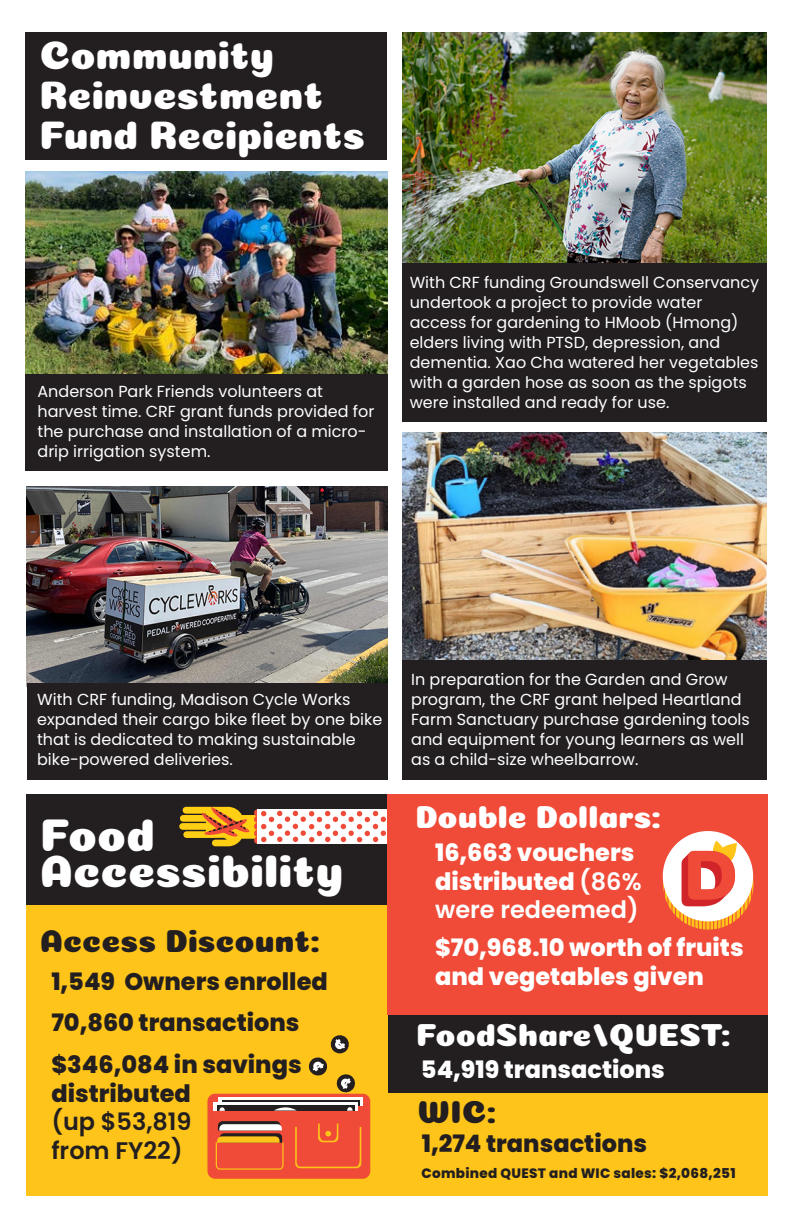
<style>
.page{position:relative;width:792px;height:1224px;background:#fff}
.page>*{position:absolute;margin:0;border:0;box-sizing:border-box;transform-origin:0 0}
.t1{font:46px "Coiny";color:#fff}
.t2{font:40px/40px "Coiny";color:#fff}
.t3{font:32px "Coiny";color:#fff}
.t4{font:32px "Coiny";color:#231f20}
.t5{font:800 24px/28.8px "Poppins";color:#fff}
.t6{font:800 24px "Poppins";color:#231f20}
.t7{font:600 24px "Poppins";color:#231f20}
.t8{font:600 24px "Poppins";color:#fff}
.t9{font:16px/20px "Poppins";color:#fff}
.t10{font:800 13.6px "Poppins";letter-spacing:.02em;color:#231f20}
.s1{font-weight:600}
</style>
<div class="page">
<div style="left:26px;top:905px;width:362px;height:291px;background:#fec419"></div>
<div style="left:207px;top:1094px;width:163px;height:85px;background:#ef4b38;border:1px solid #ef4b38;border-radius:7px"></div>
<svg style="left:218px;top:1097px;width:145px;height:9px"></svg>
<div style="left:222px;top:1101px;width:138px;height:5px;background:#231f20"></div>
<svg style="left:295px;top:1123px;width:66px;height:45px"></svg>
<div style="left:213px;top:1102px;width:145px;height:9px;background:#fff"></div>
<div style="left:217px;top:1105px;width:137px;height:6px;background:#231f20"></div>
<svg style="left:219px;top:1105px;width:136px;height:6px"></svg>
<svg style="left:215px;top:1121px;width:69px;height:49px"></svg>
<img style="left:26px;top:172px;width:361px;height:202px">
<div style="left:26px;top:794px;width:362px;height:111px;background:#231f20"></div>
<svg style="left:179px;top:807px;width:207px;height:39px"></svg>
<svg style="left:308px;top:1035px;width:48px;height:59px"></svg>
<img style="left:402px;top:32px;width:365px;height:231px">
<div style="left:26px;top:32px;width:361px;height:128px;background:#231f20"></div>
<div style="left:26px;top:374px;width:362px;height:96px;background:#231f20"></div>
<div style="left:402px;top:263px;width:365px;height:159px;background:#231f20"></div>
<img style="left:402px;top:433px;width:365px;height:227px">
<img style="left:26px;top:487px;width:362px;height:200px">
<div style="left:27px;top:683px;width:361px;height:96px;background:#231f20"></div>
<div style="left:402px;top:660px;width:365px;height:120px;background:#231f20"></div>
<div style="left:387px;top:794px;width:380px;height:221px;background:#ef4b38"></div>
<div style="left:388px;top:1015px;width:380px;height:91px;background:#231f20"></div>
<div style="left:387px;top:1094px;width:381px;height:102px;background:#fec419"></div>
<svg style="left:663px;top:839px;width:90px;height:91px"></svg>
<hr style="left:664px;top:870px;width:1px;height:39px;background:#ef4b38">
<hr style="left:668px;top:868px;width:1px;height:40px;background:#ef4b38">
<hr style="left:672px;top:867px;width:1px;height:48px;background:#ef4b38">
<hr style="left:675px;top:865px;width:1px;height:54px;background:#ef4b38">
<hr style="left:680px;top:863px;width:1px;height:64px;background:#ef4b38">
<hr style="left:683px;top:861px;width:1px;height:64px;background:#ef4b38">
<hr style="left:687px;top:860px;width:1px;height:66px;background:#ef4b38">
<hr style="left:691px;top:858px;width:1px;height:72px;background:#ef4b38">
<hr style="left:694px;top:856px;width:1px;height:76px;background:#ef4b38">
<hr style="left:698px;top:854px;width:1px;height:76px;background:#ef4b38">
<hr style="left:702px;top:852px;width:1px;height:79px;background:#ef4b38">
<hr style="left:706px;top:851px;width:1px;height:84px;background:#ef4b38">
<hr style="left:751px;top:870px;width:1px;height:33px;background:#ef4b38">
<hr style="left:748px;top:868px;width:1px;height:43px;background:#ef4b38">
<hr style="left:744px;top:867px;width:1px;height:48px;background:#ef4b38">
<hr style="left:740px;top:865px;width:1px;height:57px;background:#ef4b38">
<hr style="left:736px;top:863px;width:1px;height:64px;background:#ef4b38">
<hr style="left:732px;top:861px;width:1px;height:64px;background:#ef4b38">
<hr style="left:728px;top:860px;width:1px;height:72px;background:#ef4b38">
<hr style="left:725px;top:858px;width:1px;height:72px;background:#ef4b38">
<hr style="left:721px;top:856px;width:1px;height:73px;background:#ef4b38">
<hr style="left:717px;top:854px;width:1px;height:76px;background:#ef4b38">
<hr style="left:713px;top:852px;width:1px;height:82px;background:#ef4b38">
<hr style="left:710px;top:851px;width:1px;height:84px;background:#ef4b38">
<div style="left:663px;top:831px;width:90px;height:90px;background:#fff;border-radius:50%"></div>
<svg style="left:682px;top:841px;width:55px;height:65px"></svg>
<p class="t2" style="left:39px;top:35px;width:236px">Community</p>
<p class="t2" style="left:39px;top:75px;width:327px">Reinvestment<br>Fund Recipients</p>
<p class="t9" style="left:38px;top:381px;width:287px">Anderson Park Friends volunteers at</p>
<p class="t9" style="left:38px;top:401px;width:338px">harvest time. CRF grant funds provided for the purchase and installation of a micro&shy;drip irrigation system.</p>
<p class="t9" style="left:410px;top:273px;width:351px">With CRF funding Groundswell Conservancy undertook a project to provide water</p>
<p class="t9" style="left:410px;top:313px;width:350px">access for gardening to HMoob (Hmong) elders living with PTSD, depression, and dementia. Xao Cha watered her vegetables with a garden hose as soon as the spigots were installed and ready for use.</p>
<p class="t9" style="left:37px;top:689px;width:347px">With CRF funding, Madison Cycle Works expanded their cargo bike fleet by one bike that is dedicated to making sustainable bike-powered deliveries.</p>
<p class="t1" style="left:40px;top:808px;width:116px">Food</p>
<p class="t1" style="left:40px;top:844px;width:305px">Accessibility</p>
<p class="t4" style="left:40px;top:922px;width:281px">Access Discount:</p>
<p class="t6" style="left:51px;top:967px;width:278px">1,549 Owners enrolled</p>
<p class="t6" style="left:51px;top:1009px;width:250px">70,860 transactions</p>
<p class="t6" style="left:51px;top:1050px;width:252px">$346,084 in savings</p>
<p class="t6" style="left:51px;top:1079px;width:141px">distributed</p>
<p class="t7" style="left:51px;top:1108px;width:142px">(up $53,819</p>
<p class="t7" style="left:51px;top:1137px;width:133px">from FY22)</p>
<p class="t9" style="left:411px;top:669px;width:340px">In preparation for the Garden and Grow program, the CRF grant helped Heartland Farm Sanctuary purchase gardening tools and equipment for young learners as well</p>
<p class="t9" style="left:411px;top:749px;width:229px">as a child-size wheelbarrow.</p>
<p class="t3" style="left:415px;top:798px;width:248px">Double Dollars:</p>
<p class="t5" style="left:435px;top:838px;width:201px">16,663 vouchers</p>
<p class="t5" style="left:435px;top:867px;width:208px">distributed <span class="s1">(86%</span></p>
<p class="t8" style="left:435px;top:896px;width:205px">were redeemed)</p>
<p class="t5" style="left:435px;top:933px;width:310px">$70,968.10 worth of fruits and vegetables given</p>
<p class="t3" style="left:416px;top:1017px;width:316px">FoodShare/QUEST:</p>
<p class="t5" style="left:421px;top:1056px;width:245px">54,919 transactions</p>
<p class="t4" style="left:418px;top:1093px;width:80px">WIC:</p>
<p class="t6" style="left:422px;top:1130px;width:227px">1,274 transactions</p>
<p class="t10" style="left:422px;top:1165px;width:316px">Combined QUEST and WIC sales: $2,068,251</p>
</div>
